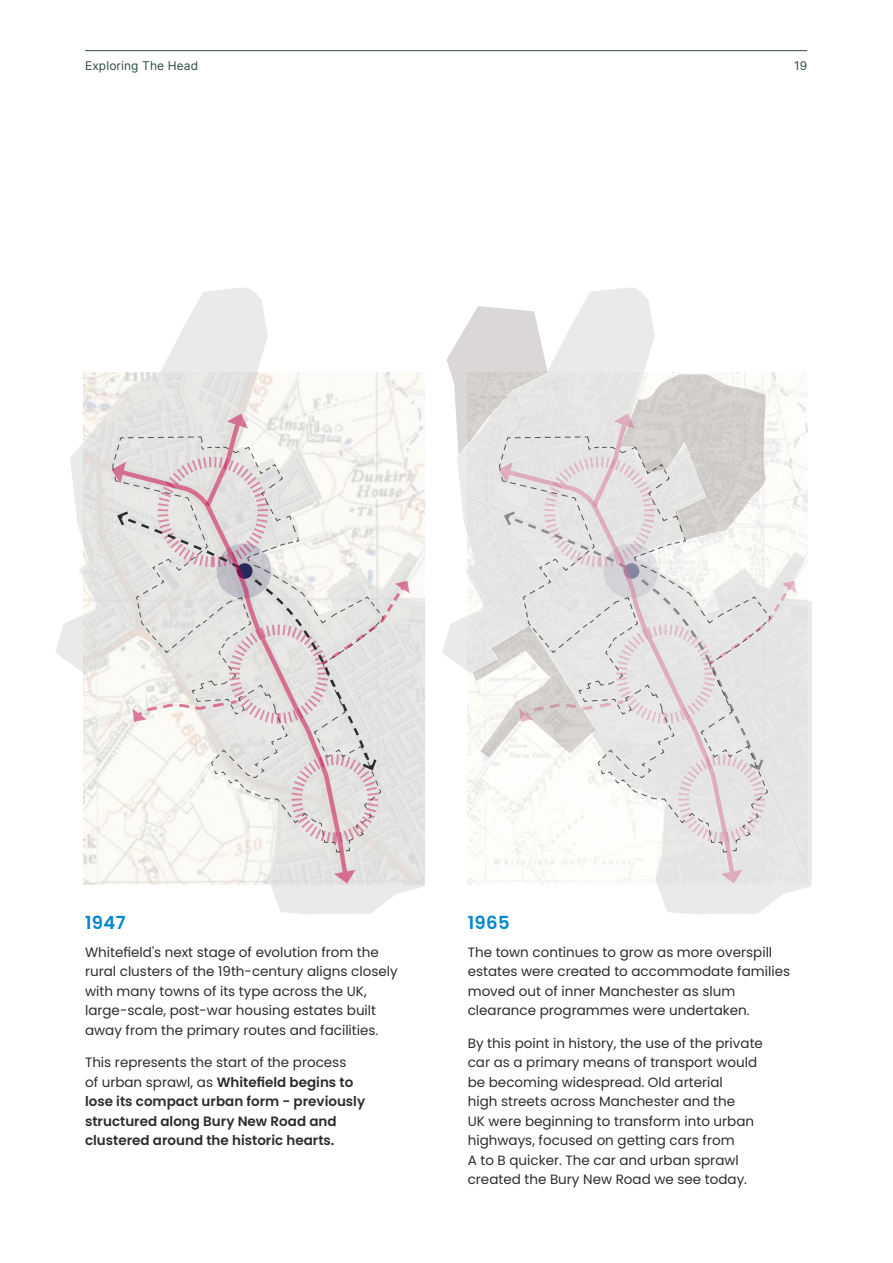
<style>
.page{position:relative;width:893px;height:1263px;background:#fff}
.page>*{position:absolute;margin:0;border:0;box-sizing:border-box;transform-origin:0 0}
.t1{font:600 18px "Poppins";letter-spacing:.02em;color:#0087cc}
.t2{font:13.5px/19.5px "Poppins";color:#2b2d2d}
.t3{font:600 13.5px/19.5px "Poppins";color:#2b2d2d}
.t4{font:12px "Inter";letter-spacing:.01em;color:#2e4941}
.s1{font-weight:400}
</style>
<div class="page">
<hr style="left:85px;top:50px;width:722px;height:1px;background:#2e4941">
<svg style="left:442px;top:288px;width:370px;height:626px"></svg>
<svg style="left:55px;top:288px;width:370px;height:626px"></svg>
<svg style="left:114px;top:844px;width:237px;height:41px"></svg>
<svg style="left:334px;top:870px;width:22px;height:13px"></svg>
<svg style="left:112px;top:414px;width:297px;height:430px"></svg>
<svg style="left:500px;top:844px;width:238px;height:41px"></svg>
<svg style="left:721px;top:870px;width:21px;height:13px"></svg>
<svg style="left:446px;top:306px;width:350px;height:538px"></svg>
<p class="t4" style="left:85px;top:57px;width:115px">Exploring The Head</p>
<p class="t4" style="left:794px;top:57px;width:15px">19</p>
<h1 class="t1" style="left:85px;top:912px;width:42px">1947</h1>
<p class="t2" style="left:85px;top:942px;width:314px">Whitefield's next stage of evolution from the rural clusters of the 19th-century aligns closely with many towns of its type across the UK, large-scale, post-war housing estates built away from the primary routes and facilities.</p>
<p class="t3" style="left:85px;top:1053px;width:282px"><span class="s1">This represents the start of the process<br>of urban sprawl, as</span> Whitefield begins to lose its compact urban form - previously structured along Bury New Road and clustered around the historic hearts.</p>
<h1 class="t1" style="left:468px;top:912px;width:43px">1965</h1>
<p class="t2" style="left:468px;top:942px;width:324px">The town continues to grow as more overspill estates were created to accommodate families moved out of inner Manchester as slum clearance programmes were undertaken.</p>
<p class="t2" style="left:468px;top:1033px;width:297px">By this point in history, the use of the private car as a primary means of transport would be becoming widespread. Old arterial<br>high streets across Manchester and the<br>UK were beginning to transform into urban highways, focused on getting cars from<br>A to B quicker. The car and urban sprawl created the Bury New Road we see today.</p>
</div>
